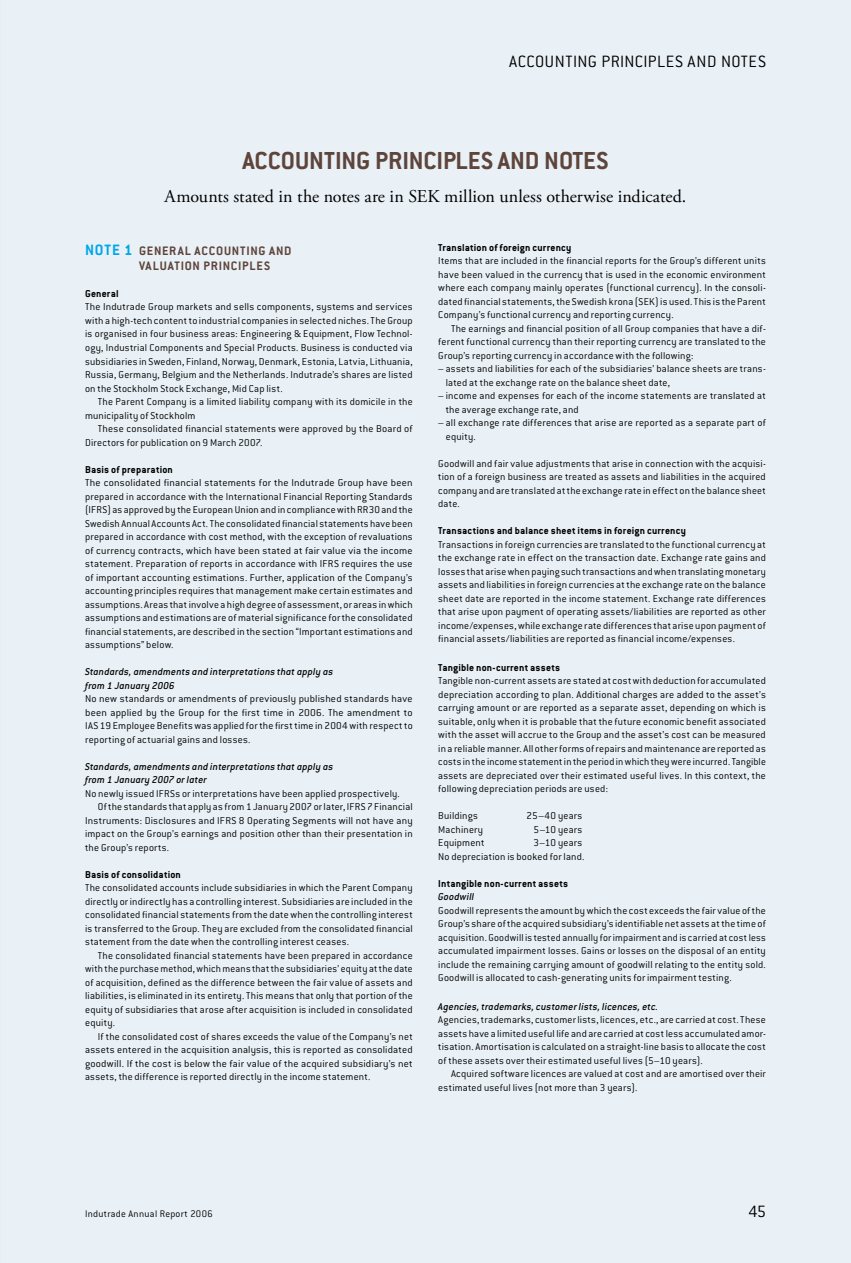
<style>
.page{position:relative;width:851px;height:1263px;background:#fff}
.page>*{position:absolute;margin:0;border:0;box-sizing:border-box;transform-origin:0 0}
.t1{font:700 27px "Conduit ITC";color:#5e453c}
.t2{font:18px "Adobe Garamond Pro";letter-spacing:.005em;color:#000}
.t3{font:300 18px "Conduit ITC";letter-spacing:.025em;color:#000}
.t4{font:700 16.5px "Conduit ITC";color:#00a6eb}
.t5{font:700 13.5px/15px "Conduit ITC";letter-spacing:.055em;color:#5e453c;text-align:center}
.t6{font:300 10.95px/13.5px "Conduit ITC";letter-spacing:.02em;color:#000;text-align:justify}
.t7{font:italic 500 10.95px/13.5px "Conduit ITC";letter-spacing:.015em;color:#000}
.t8{font:700 10.95px "Conduit ITC";letter-spacing:.015em;color:#000}
.t9{font:300 10.5px "Conduit ITC";letter-spacing:.025em;color:#000}
.s1{font-size:16.5px;color:#00a6eb}
</style>
<div class="page">
<div style="left:0;top:0;width:850px;height:1263px;background:#eaf1f6"></div>
<h2 class="t3" style="left:509px;top:51px;width:258px">ACCOUNTING PRINCIPLES AND NOTES</h2>
<h1 class="t1" style="left:242px;top:145px;width:367px">ACCOUNTING PRINCIPLES AND NOTES</h1>
<h2 class="t2" style="left:165px;top:186px;width:523px">Amounts stated in the notes are in SEK million unless otherwise indicated.</h2>
<h3 class="t4" style="left:85px;top:240px;width:19px">Note</h3>
<p class="t5" style="left:124px;top:243px;width:169px"><span class="s1">1</span> GENERAL ACCOUNTING AND<br>VALUATION PRINCIPLES</p>
<p class="t8" style="left:85px;top:287px;width:35px">General</p>
<p class="t6" style="left:85px;top:300px;width:329px">The Indutrade Group markets and sells components, systems and services with a high-tech contentto industrial companies in selected niches.The Group is organised in four business areas: Engineering &amp; Equipment, Flow Technol&shy;ogy, Industrial Components and Special Products. Business is conducted via subsidiaries in Sweden, Finland, Norway, Denmark, Estonia, Latvia, Lithuania, Russia, Germany, Belgium and the Netherlands. Indutrade’s shares are listed on the Stockholm Stock Exchange, Mid Cap list.</p>
<p class="t6" style="left:85px;top:395px;width:329px;text-indent:13px">The Parent Company is a limited liability company with its domicile in the municipality of Stockholm</p>
<p class="t6" style="left:85px;top:422px;width:329px;text-indent:13px">These consolidated financial statements were approved by the Board of<br>Directors for publication on 9 March 2007.</p>
<p class="t8" style="left:85px;top:463px;width:89px">Basis of preparation</p>
<p class="t6" style="left:85px;top:476px;width:329px">The consolidated financial statements for the Indutrade Group have been prepared in accordance with the International Financial Reporting Standards (IFRS) as approved by the European Union and in compliancewith RR30 and the Swedish Annual Accounts Act.The consolidated financial statements have been prepared in accordance with cost method, with the exception of revaluations of currency contracts, which have been stated at fair value via the income statement. Preparation of reports in accordance with IFRS requires the use of important accounting estimations. Further, application of the Company’s accounting principles requires that management make certain estimates and assumptions. Areas thatinvolve a high degree of assessment, or areas inwhich assumptions and estimations are ofmaterial significance forthe consolidated financial statements, are described in the section “Important estimations and assumptions” below.</p>
<p class="t7" style="left:85px;top:665px;width:249px">Standards, amendments and interpretations that apply as from 1 January 2006</p>
<p class="t6" style="left:85px;top:692px;width:329px">No new standards or amendments of previously published standards have been applied by the Group for the first time in 2006. The amendment to IAS 19 Employee Benefitswas applied forthe firsttime in 2004with respectto reporting of actuarial gains and losses.</p>
<p class="t7" style="left:85px;top:759px;width:249px">Standards, amendments and interpretations that apply as from 1 January 2007 or later</p>
<p class="t6" style="left:85px;top:786px;width:316px">No newly issued IFRSs or interpretations have been applied prospectively.</p>
<p class="t6" style="left:98px;top:800px;width:316px">Ofthe standards that apply as from 1 January 2007 orlater, IFRS 7 Financial</p>
<p class="t6" style="left:85px;top:813px;width:329px">Instruments: Disclosures and IFRS 8 Operating Segments will not have any</p>
<p class="t6" style="left:85px;top:827px;width:329px">impact on the Group’s earnings and position other than their presentation in</p>
<p class="t6" style="left:85px;top:840px;width:86px">the Group’s reports.</p>
<p class="t8" style="left:85px;top:868px;width:97px">Basis of consolidation</p>
<p class="t6" style="left:85px;top:881px;width:329px">The consolidated accounts include subsidiaries in which the Parent Company directly orindirectly has a controlling interest. Subsidiaries are included in the consolidated financial statements from the date when the controlling interest is transferred to the Group. They are excluded from the consolidated financial statement from the date when the controlling interest ceases.</p>
<p class="t6" style="left:85px;top:948px;width:329px;text-indent:13px">The consolidated financial statements have been prepared in accordance with the purchasemethod,whichmeans thatthe subsidiaries’ equity atthe date of acquisition, defined as the difference between the fair value of assets and liabilities, is eliminated in its entirety.This means that only that portion of the equity of subsidiaries that arose after acquisition is included in consolidated equity.</p>
<p class="t6" style="left:85px;top:1029px;width:329px;text-indent:13px">If the consolidated cost of shares exceeds the value of the Company’s net assets entered in the acquisition analysis, this is reported as consolidated goodwill. If the cost is below the fair value of the acquired subsidiary’s net assets, the difference is reported directly in the income statement.</p>
<p class="t8" style="left:438px;top:241px;width:135px">Translation of foreign currency</p>
<p class="t6" style="left:438px;top:254px;width:329px">Items that are included in the financial reports for the Group’s different units have been valued in the currency that is used in the economic environment where each company mainly operates (functional currency). In the consoli&shy;dated financial statements,the Swedish krona (SEK)is used.This is the Parent Company’s functional currency and reporting currency.</p>
<p class="t6" style="left:438px;top:322px;width:329px;text-indent:13px">The earnings and financial position of all Group companies that have a dif&shy;ferent functional currency than their reporting currency are translated to the Group’s reporting currency in accordance with the following:</p>
<p class="t6" style="left:445px;top:362px;width:321px;text-indent:-7px">– assets and liabilities for each of the subsidiaries’ balance sheets are trans&shy;lated at the exchange rate on the balance sheet date,</p>
<p class="t6" style="left:445px;top:389px;width:321px;text-indent:-7px">– income and expenses for each of the income statements are translated at the average exchange rate, and</p>
<p class="t6" style="left:445px;top:416px;width:321px;text-indent:-7px">– all exchange rate differences that arise are reported as a separate part of equity.</p>
<p class="t6" style="left:438px;top:457px;width:329px">Goodwill and fair value adjustments that arise in connection with the acquisi&shy;tion of a foreign business are treated as assets and liabilities in the acquired company and are translated atthe exchange rate in effect on the balance sheet date.</p>
<p class="t8" style="left:438px;top:524px;width:249px">Transactions and balance sheet items in foreign currency</p>
<p class="t6" style="left:438px;top:538px;width:329px">Transactions in foreign currencies are translated to the functional currency at the exchange rate in effect on the transaction date. Exchange rate gains and losses that arisewhen paying such transactions andwhen translatingmonetary assets and liabilities in foreign currencies at the exchange rate on the balance sheet date are reported in the income statement. Exchange rate differences that arise upon payment of operating assets/liabilities are reported as other income/expenses,while exchange rate differences that arise upon payment of financial assets/liabilities are reported as financial income/expenses.</p>
<p class="t8" style="left:438px;top:661px;width:123px">Tangible non-current assets</p>
<p class="t6" style="left:438px;top:674px;width:329px">Tangible non-current assets are stated at costwith deduction for accumulated depreciation according to plan. Additional charges are added to the asset’s carrying amount or are reported as a separate asset, depending on which is suitable, only when it is probable that the future economic benefit associated with the asset will accrue to the Group and the asset’s cost can be measured in a reliablemanner. All otherforms ofrepairs andmaintenance are reported as costs in the income statementin the period inwhich theywere incurred.Tangible assets are depreciated over their estimated useful lives. In this context, the following depreciation periods are used:</p>
<p class="t6" style="left:438px;top:809px;width:41px">Buildings</p>
<p class="t6" style="left:526px;top:809px;width:57px">25–40 years</p>
<p class="t6" style="left:438px;top:823px;width:46px">Machinery</p>
<p class="t6" style="left:533px;top:823px;width:50px">5–10 years</p>
<p class="t6" style="left:438px;top:836px;width:48px">Equipment</p>
<p class="t6" style="left:438px;top:836px;width:148px;text-align:right">3–10 years<br>No depreciation is booked for land.</p>
<p class="t8" style="left:438px;top:877px;width:131px">Intangible non-current assets</p>
<p class="t7" style="left:438px;top:890px;width:38px">Goodwill</p>
<p class="t6" style="left:438px;top:904px;width:329px">Goodwillrepresents the amount bywhich the cost exceeds the fair value ofthe Group’s share ofthe acquired subsidiary’s identifiable net assets atthe time of acquisition. Goodwill is tested annually forimpairment and is carried at costless accumulated impairment losses. Gains or losses on the disposal of an entity include the remaining carrying amount of goodwill relating to the entity sold.<br>Goodwill is allocated to cash-generating units for impairment testing.</p>
<p class="t7" style="left:438px;top:999px;width:221px">Agencies, trademarks, customer lists, licences, etc.</p>
<p class="t6" style="left:438px;top:1013px;width:329px">Agencies,trademarks, customerlists, licences, etc., are carried at cost.These assets have a limited useful life and are carried at costless accumulated amor&shy;tisation. Amortisation is calculated on a straight-line basis to allocate the cost of these assets over their estimated useful lives (5–10 years).</p>
<p class="t6" style="left:438px;top:1067px;width:329px;text-indent:13px">Acquired software licences are valued at cost and are amortised over their estimated useful lives (not more than 3 years).</p>
<p class="t9" style="left:85px;top:1208px;width:129px">Indutrade Annual Report 2006</p>
<h2 class="t3" style="left:748px;top:1202px;width:19px">45</h2>
</div>
